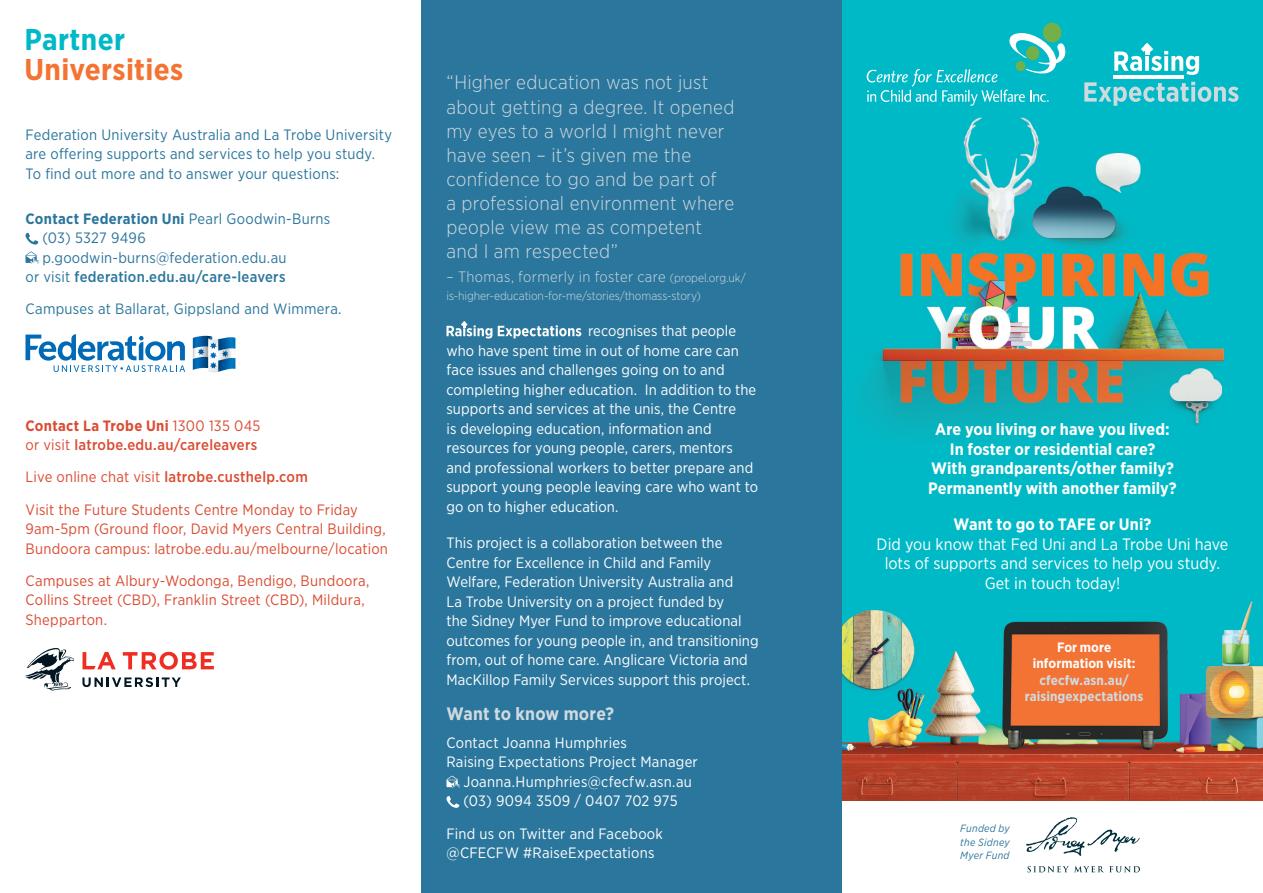
<style>
.page{position:relative;width:1263px;height:893px;background:#fff}
.page>*{position:absolute;margin:0;border:0;box-sizing:border-box;transform-origin:0 0}
.CFE_Subheading{font:700 30px/30px "Gotham Narrow";letter-spacing:.01em;color:#f37332}
.CFE_Quote{font:300 19.5px/24px "Gotham Narrow";letter-spacing:.015em;color:#cfdadf}
.CFE_Minor_heading{font:700 18px "Gotham Narrow";letter-spacing:.015em;color:#cfdadf}
.CFE_Subheading-2{font:16.5px/19.5px "Gotham Narrow";color:#fff;text-align:center}
.CFE_Subheading-3{font:700 16.5px/19.5px "Gotham Narrow";letter-spacing:.005em;color:#fff;text-align:center}
.CFE_Normal{font:15px/19.5px "Gotham Narrow";letter-spacing:.01em;color:#fff}
.CFE_Quote-2{font:15px/19.5px "Gotham Narrow";letter-spacing:.005em;color:#fff}
.CFE_Normal-2{font:15px/19.5px "Gotham Narrow";letter-spacing:.015em;color:#db4c33}
.CFE_Normal-3{font:15px/19.5px "Gotham Narrow";letter-spacing:.015em;color:#2b769d}
.CFE_Normal-4{font:500 15px/19.5px "Gotham Narrow";letter-spacing:.02em;color:#db4c33}
.CFE_Quote-3{font:300 15px "Gotham Narrow";letter-spacing:.025em;color:#cfdadf}
.CFE_Normal-5{font:700 15px "Gotham Narrow";letter-spacing:.02em;color:#2b769d}
.CFE_Normal-6{font:500 15px "Gotham Narrow";letter-spacing:.02em;color:#2b769d}
.CFE_Normal-7{font:700 13.5px/16.5px "Gotham Narrow";letter-spacing:.005em;color:#cfdadf;text-align:center}
.CFE_Quote-4{font:300 12px "Gotham Narrow";letter-spacing:-.005em;color:#cfdadf}
.CFE_Minor_heading-2{font:italic 10.5px/13.5px "Gotham Narrow";letter-spacing:.03em;color:#2b769d;text-align:justify}
.s1{color:#00b9c6}
.s2{font-weight:400}
.s3{font-weight:700}
.s4{font-size:12px}
.s5{color:#fff}
</style>
<div class="page">
<img style="left:842px;top:0;width:421px;height:801px">
<div style="left:421px;top:0;width:421px;height:893px;background:#2b769d"></div>
<svg style="left:498px;top:325px;width:83px;height:13px"></svg>
<svg style="left:446px;top:321px;width:46px;height:17px"></svg>
<svg style="left:446px;top:776px;width:13px;height:12px"></svg>
<svg style="left:446px;top:796px;width:13px;height:12px"></svg>
<svg style="left:25px;top:233px;width:13px;height:12px"></svg>
<svg style="left:26px;top:251px;width:12px;height:13px"></svg>
<svg style="left:26px;top:334px;width:159px;height:38px"></svg>
<svg style="left:193px;top:336px;width:42px;height:36px"></svg>
<svg style="left:26px;top:648px;width:48px;height:42px"></svg>
<svg style="left:83px;top:652px;width:33px;height:17px"></svg>
<svg style="left:123px;top:652px;width:91px;height:18px"></svg>
<svg style="left:82px;top:677px;width:99px;height:10px"></svg>
<div style="left:1043px;top:23px;width:18px;height:19px;background:#74b04a;border-radius:50%"></div>
<svg style="left:866px;top:33px;width:199px;height:73px;background:#20c0c9"></svg>
<svg style="left:1026px;top:817px;width:114px;height:39px"></svg>
<svg style="left:1027px;top:866px;width:113px;height:6px"></svg>
<svg style="left:1084px;top:82px;width:154px;height:24px;background:#4cc5cf"></svg>
<hr style="left:1114px;top:75px;width:70px;height:4px;background:#fff">
<svg style="left:1114px;top:43px;width:85px;height:32px"></svg>
<p class="CFE_Subheading" style="left:24px;top:24px;width:160px"><span class="s1">Partner<br></span>Universities</p>
<p class="CFE_Normal-3" style="left:26px;top:124px;width:368px">Federation University Australia and La Trobe University are offering supports and services to help you study.<br>To find out more and to answer your questions:</p>
<p class="CFE_Normal-5" style="left:26px;top:209px;width:306px">Contact Federation Uni <span class="s2">Pearl Goodwin-Burns</span></p>
<p class="CFE_Normal-3" style="left:42px;top:228px;width:105px">(03) 5327 9496</p>
<p class="CFE_Normal-3" style="left:42px;top:247px;width:246px">p.goodwin-burns@federation.edu.au</p>
<p class="CFE_Normal-6" style="left:26px;top:267px;width:261px"><span class="s2">or visit</span> federation.edu.au/care-leavers</p>
<p class="CFE_Normal-3" style="left:26px;top:299px;width:318px">Campuses at Ballarat, Gippsland and Wimmera.</p>
<p class="CFE_Normal-4" style="left:26px;top:415px;width:236px"><span class="s3">Contact La Trobe Uni</span> <span class="s2">1300 135 045 or visit</span> latrobe.edu.au/careleavers</p>
<p class="CFE_Normal-4" style="left:26px;top:467px;width:284px"><span class="s2">Live online chat visit</span> latrobe.custhelp.com</p>
<p class="CFE_Normal-2" style="left:26px;top:499px;width:364px">Visit the Future Students Centre Monday to Friday<br>9am-5pm (Ground floor, David Myers Central Building,<br>Bundoora campus: latrobe.edu.au/melbourne/location</p>
<p class="CFE_Normal-2" style="left:26px;top:571px;width:346px">Campuses at Albury-Wodonga, Bendigo, Bundoora,<br>Collins Street (CBD), Franklin Street (CBD), Mildura,<br>Shepparton.</p>
<p class="CFE_Quote" style="left:446px;top:70px;width:289px">“Higher education was not just about getting a degree. It opened my eyes to a world I might never have seen – it’s given me the confidence to go and be part of<br>a professional environment where people view me as competent and I am respected”</p>
<p class="CFE_Quote-3" style="left:446px;top:267px;width:301px">– Thomas, formerly in foster care <span class="s4">(propel.org.uk/</span></p>
<p class="CFE_Quote-4" style="left:446px;top:288px;width:256px">is-higher-education-for-me/stories/thomass-story)</p>
<p class="CFE_Quote-2" style="left:446px;top:321px;width:313px;text-indent:142px">recognises that people who have spent time in out of home care can face issues and challenges going on to and completing higher education. In addition to the supports and services at the unis, the Centre<br>is developing education, information and resources for young people, carers, mentors and professional workers to better prepare and support young people leaving care who want to go on to higher education.</p>
<p class="CFE_Normal" style="left:446px;top:533px;width:314px">This project is a collaboration between the Centre for Excellence in Child and Family Welfare, Federation University Australia and<br>La Trobe University on a project funded by<br>the Sidney Myer Fund to improve educational outcomes for young people in, and transitioning from, out of home care. Anglicare Victoria and MacKillop Family Services support this project.</p>
<p class="CFE_Minor_heading" style="left:446px;top:702px;width:169px">Want to know more?</p>
<p class="CFE_Normal" style="left:446px;top:732px;width:182px">Contact Joanna Humphries</p>
<p class="CFE_Normal" style="left:446px;top:752px;width:253px">Raising Expectations Project Manager</p>
<p class="CFE_Normal" style="left:463px;top:771px;width:230px">Joanna.Humphries@cfecfw.asn.au</p>
<p class="CFE_Normal" style="left:463px;top:791px;width:216px">(03) 9094 3509 / 0407 702 975</p>
<p class="CFE_Normal" style="left:446px;top:823px;width:218px">Find us on Twitter and Facebook @CFECFW #RaiseExpectations</p>
<p class="CFE_Subheading-3" style="left:928px;top:420px;width:250px">Are you living or have you lived:<br>In foster or residential care?<br>With grandparents/other family?<br>Permanently with another family?</p>
<p class="CFE_Subheading-2" style="left:877px;top:514px;width:353px"><span class="s3">Want to go to TAFE or Uni?<br></span>Did you know that Fed Uni and La Trobe Uni have lots of supports and services to help you study.<br>Get in touch today!</p>
<p class="CFE_Normal-7" style="left:1025px;top:638px;width:120px"><span class="s5">For more information visit: </span>cfecfw.asn.au/ raisingexpectations</p>
<p class="CFE_Minor_heading-2" style="left:960px;top:822px;width:51px">Funded by the Sidney Myer Fund</p>
</div>
